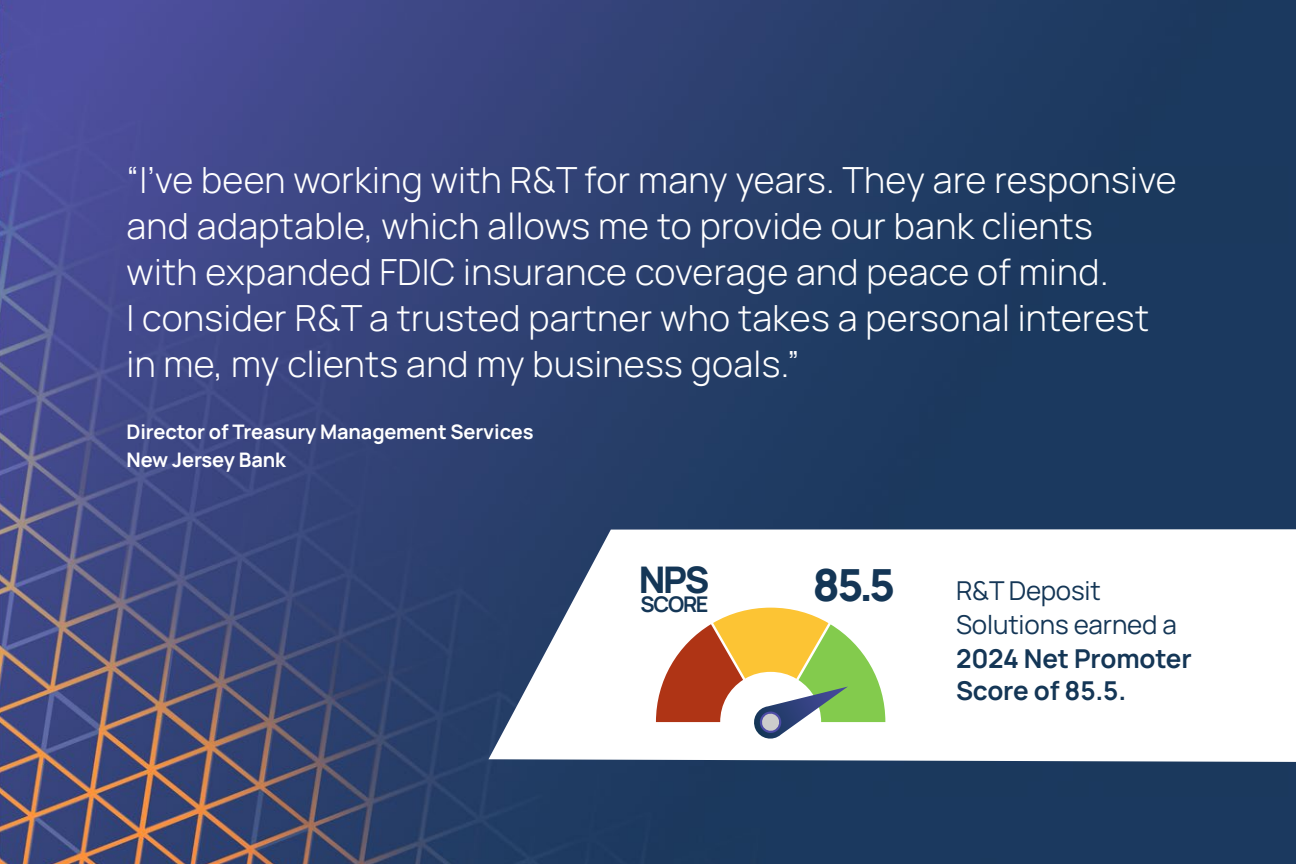
<style>
.page{position:relative;width:1296px;height:864px;background:#fff}
.page>*{position:absolute;margin:0;border:0;box-sizing:border-box;transform-origin:0 0}
.t1{font:800 44.2px "Manrope";color:#143656}
.t2{font:800 36.6px "Manrope";color:#143656}
.t3{font:300 36px/46px "Manrope";letter-spacing:.01em;color:#fff}
.Section_Title{font:700 26px/33.4px "Manrope";letter-spacing:-.005em;color:#143656}
.t4{font:700 21.6px "Manrope";letter-spacing:-.06em;color:#143656}
.Section_Title-2{font:700 20px/28px "Manrope";letter-spacing:-.005em;color:#fff}
.s1{font-weight:400}
</style>
<div class="page">
<img style="left:0;top:0;width:1296px;height:864px">
<svg style="left:488px;top:529px;width:808px;height:233px"></svg>
<svg style="left:656px;top:608px;width:229px;height:134px"></svg>
<p class="t3" style="left:127px;top:155px;width:1052px">“I’ve been working with R&amp;T for many years. They are responsive and adaptable, which allows me to provide our bank clients<br>with expanded FDIC insurance coverage and peace of mind.<br>I consider R&amp;T a trusted partner who takes a personal interest in me, my clients and my business goals.”</p>
<p class="Section_Title-2" style="left:127px;top:416px;width:409px">Director of Treasury Management Services<br>New Jersey Bank</p>
<p class="t2" style="left:639px;top:548px;width:72px">NPS</p>
<p class="t4" style="left:641px;top:586px;width:70px">SCORE</p>
<p class="t1" style="left:812px;top:547px;width:84px">85.5</p>
<p class="Section_Title" style="left:956px;top:571px;width:237px"><span class="s1">R&amp;T Deposit<br>Solutions earned a<br></span>2024 Net Promoter<br>Score of 85.5.</p>
</div>
